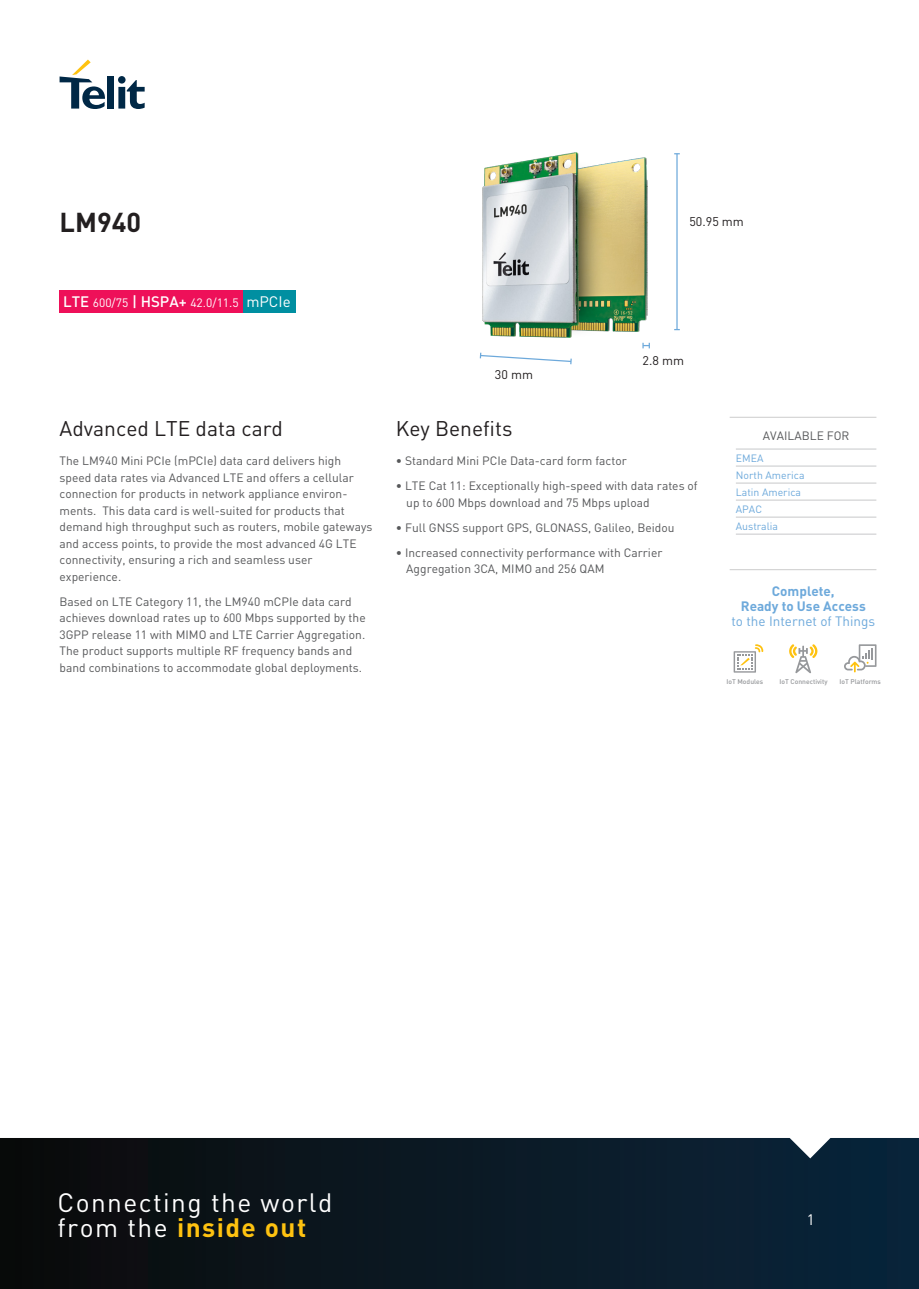
<style>
.page{position:relative;width:919px;height:1289px;background:#fff}
.page>*{position:absolute;margin:0;border:0;box-sizing:border-box;transform-origin:0 0}
.Product_Name{font:700 27px "DIN";color:#231f20}
.t1{font:26.25px/24.8px "DIN";letter-spacing:.055em;color:#fff}
.Headline{font:21px "DIN";color:#231f20}
.Headline-2{font:15px "DIN";color:#fff}
.t2{font:700 13.5px "DIN";color:#6da9db}
.t3{font:13.5px "DIN";color:#6da9db}
.t4{font:12.45px "DIN";color:#231f20}
.Copytext{font:12px/16.5px "DIN";color:#57585a}
.Headline-3{font:12px "DIN";color:#fff}
.Sidebar_Country_Avai{font:10.5px "DIN";color:#6da9db}
.Sidebar_Caption{font:500 6.75px "DIN";color:#96989b}
.s1{font-weight:500;font-size:15px}
.s2{font-weight:700;color:#fec210}
</style>
<div class="page">
<svg style="left:60px;top:60px;width:45px;height:49px"></svg>
<div style="left:107px;top:76px;width:7px;height:33px;background:#002846"></div>
<svg style="left:118px;top:76px;width:27px;height:33px"></svg>
<svg style="left:0;top:1138px;width:918px;height:150px;background:#0b1823"></svg>
<hr style="left:729px;top:569px;width:147px;height:1px;background:#cdcccd">
<hr style="left:729px;top:417px;width:147px;height:1px;background:#cdcccd">
<hr style="left:735px;top:465px;width:141px;height:1px;background:#c7c8ca">
<hr style="left:735px;top:482px;width:141px;height:1px;background:#c7c8ca">
<hr style="left:735px;top:499px;width:141px;height:1px;background:#c7c8ca">
<hr style="left:735px;top:516px;width:141px;height:1px;background:#c7c8ca">
<hr style="left:735px;top:533px;width:141px;height:1px;background:#c7c8ca">
<hr style="left:735px;top:448px;width:141px;height:1px;background:#c7c8ca">
<svg style="left:733px;top:644px;width:30px;height:28px"></svg>
<svg style="left:789px;top:644px;width:28px;height:29px"></svg>
<svg style="left:844px;top:644px;width:32px;height:28px"></svg>
<div style="left:60px;top:290px;width:183px;height:23px;background:#ee1059"></div>
<div style="left:243px;top:290px;width:52px;height:23px;background:#008fa1"></div>
<img style="left:483px;top:152px;width:164px;height:185px">
<svg style="left:642px;top:343px;width:8px;height:5px"></svg>
<hr style="left:676px;top:154px;width:1px;height:175px;background:#6da9db">
<svg style="left:479px;top:353px;width:93px;height:11px"></svg>
<p class="Product_Name" style="left:60px;top:204px;width:83px">LM940</p>
<p class="t4" style="left:689px;top:213px;width:56px">50.95 mm</p>
<p class="Headline-3" style="left:63px;top:295px;width:177px"><span class="s1">LTE</span> 600/75 <span class="s1">| HSPA+</span> 42.0/11.5</p>
<p class="Headline-2" style="left:246px;top:292px;width:46px">mPCIe</p>
<p class="Headline" style="left:60px;top:415px;width:225px">Advanced LTE data card</p>
<p class="Copytext" style="left:60px;top:452px;width:314px">The LM940 Mini PCIe (mPCIe) data card delivers high speed data rates via Advanced LTE and offers a cellular connection for products in network appliance environ&shy;ments. This data card is well-suited for products that demand high throughput such as routers, mobile gateways and access points, to provide the most advanced 4G LTE connectivity, ensuring a rich and seamless user experience.</p>
<p class="Copytext" style="left:60px;top:593px;width:307px">Based on LTE Category 11, the LM940 mCPIe data card achieves download rates up to 600 Mbps supported by the 3GPP release 11 with MIMO and LTE Carrier Aggregation.<br>The product supports multiple RF frequency bands and band combinations to accommodate global deployments.</p>
<p class="t4" style="left:495px;top:367px;width:40px">30 mm</p>
<p class="t4" style="left:642px;top:353px;width:43px">2.8 mm</p>
<p class="Headline" style="left:395px;top:415px;width:118px">Key Benefits</p>
<p class="Copytext" style="left:395px;top:452px;width:233px">• Standard Mini PCIe Data-card form factor</p>
<p class="Copytext" style="left:406px;top:477px;width:293px;text-indent:-11px">• LTE Cat 11: Exceptionally high-speed with data rates of up to 600 Mbps download and 75 Mbps upload</p>
<p class="Copytext" style="left:395px;top:519px;width:280px">• Full GNSS support GPS, GLONASS, Galileo, Beidou</p>
<p class="Copytext" style="left:406px;top:544px;width:257px;text-indent:-11px">• Increased connectivity performance with Carrier<br>Aggregation 3CA, MIMO and 256 QAM</p>
<p class="Copytext" style="left:762px;top:427px;width:88px">AVAILABLE FOR</p>
<p class="Sidebar_Country_Avai" style="left:735px;top:451px;width:29px">EMEA</p>
<p class="Sidebar_Country_Avai" style="left:735px;top:468px;width:70px">North America</p>
<p class="Sidebar_Country_Avai" style="left:735px;top:485px;width:67px">Latin America</p>
<p class="Sidebar_Country_Avai" style="left:735px;top:502px;width:28px">APAC</p>
<p class="Sidebar_Country_Avai" style="left:735px;top:519px;width:44px">Australia</p>
<p class="t2" style="left:771px;top:582px;width:64px">Complete,</p>
<p class="t2" style="left:740px;top:597px;width:126px">Ready to Use Access</p>
<p class="t3" style="left:731px;top:612px;width:145px">to the Internet of Things</p>
<p class="Sidebar_Caption" style="left:726px;top:677px;width:38px">IoT Modules</p>
<p class="Sidebar_Caption" style="left:779px;top:677px;width:49px">IoT Connectivity</p>
<p class="Sidebar_Caption" style="left:839px;top:677px;width:43px">IoT Platforms</p>
<h2 class="t1" style="left:58px;top:1189px;width:276px">Connecting the world from the <span class="s2">inside out</span></h2>
<p class="Headline-2" style="left:806px;top:1210px;width:9px">1</p>
</div>
